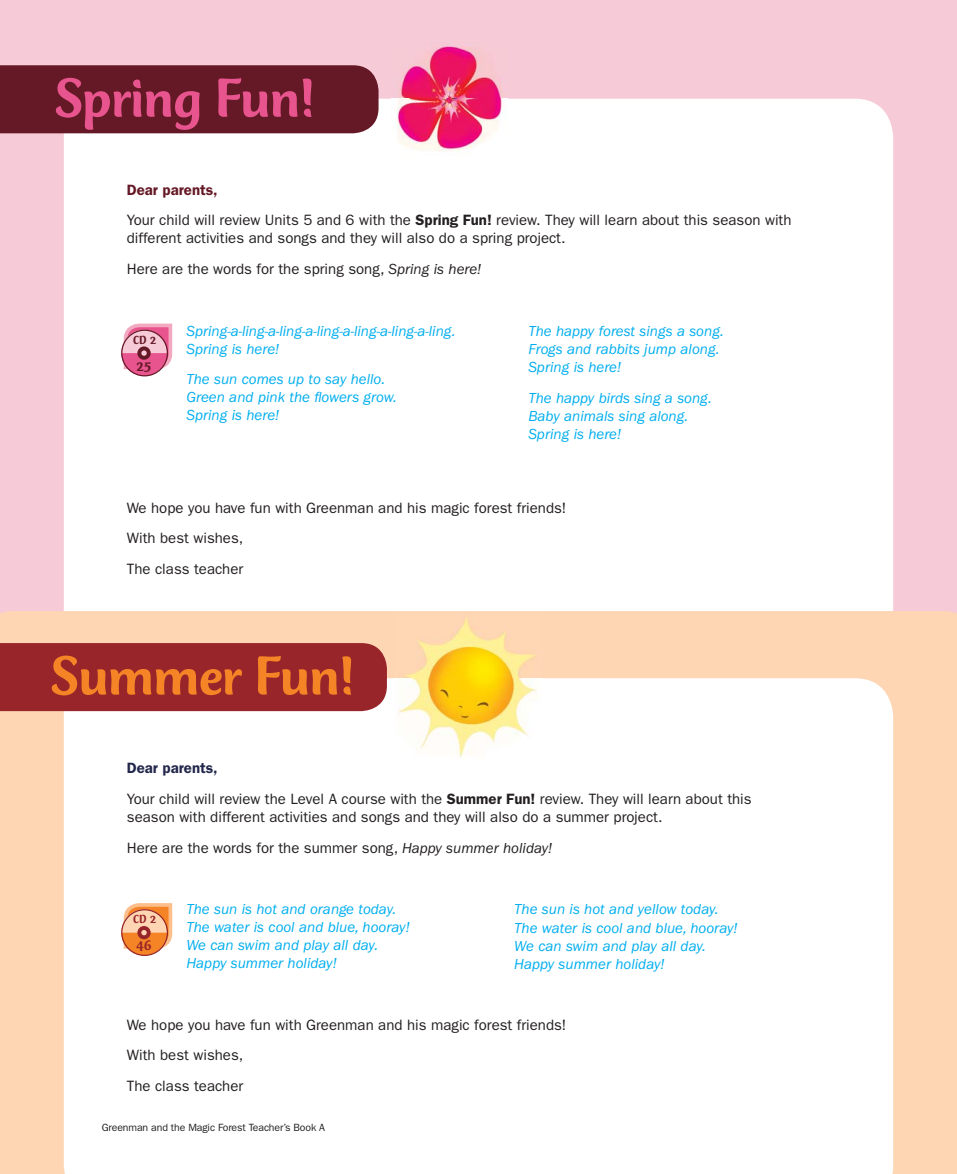
<style>
.page{position:relative;width:957px;height:1174px;background:#fff}
.page>*{position:absolute;margin:0;border:0;box-sizing:border-box;transform-origin:0 0}
.t1{font:500 57px "Club Type Std";letter-spacing:-.01em;color:#e8558e}
.t2{font:500 57px "Club Type Std";letter-spacing:-.01em;color:#f58426}
.t3{font:15px/30.8px "ITC Franklin Gothic Std";color:#231f20}
.t4{font:italic 15px/18px "ITC Franklin Gothic Std";color:#00aeef}
.t5{font:500 14.7px "Club Type Std";color:#651826}
.t6{font:500 14.7px "Club Type Std";color:#982529}
.t7{font:500 12.15px "Club Type Std";color:#651826}
.t8{font:500 12.15px "Club Type Std";color:#982529}
.t9{font:10.5px "ITC Franklin Gothic Std";letter-spacing:-.01em;color:#231f20}
.s1{font-weight:600;color:#651826}
.s2{font-weight:600}
.s3{font-style:italic}
.s4{font-weight:600;color:#22274b}
</style>
<div class="page">
<div style="left:0;top:0;width:957px;height:611px;background:#f7cad7"></div>
<div style="left:64px;top:99px;width:829px;height:567px;background:#fff;border-radius:38px"></div>
<div style="left:0;top:611px;width:957px;height:563px;background:#fed6b4"></div>
<svg style="left:64px;top:678px;width:829px;height:496px"></svg>
<div style="left:0;top:65px;width:378px;height:68px;background:#651826"></div>
<img style="left:391px;top:42px;width:116px;height:110px">
<svg style="left:121px;top:330px;width:46px;height:46px"></svg>
<svg style="left:121px;top:323px;width:52px;height:48px;background:#e593af"></svg>
<div style="left:121px;top:329px;width:47px;height:47px;border:1px solid #651826;border-radius:50%"></div>
<div style="left:0;top:643px;width:387px;height:68px;background:#982529"></div>
<img style="left:394px;top:615px;width:147px;height:145px">
<div style="left:121px;top:909px;width:46px;height:46px;background:#f58426;border-radius:50%"></div>
<svg style="left:121px;top:901px;width:53px;height:49px"></svg>
<div style="left:121px;top:909px;width:47px;height:47px;border:1px solid #982529;border-radius:50%"></div>
<h1 class="t1" style="left:54px;top:76px;width:262px">Spring Fun!</h1>
<p class="t3" style="left:127px;top:175px;width:666px"><span class="s1">Dear parents,<br></span>Your child will review Units 5 and 6 with the <span class="s2">Spring Fun!</span> review. They will learn about this season with</p>
<p class="t3" style="left:127px;top:224px;width:440px">different activities and songs and they will also do a spring project.<br>Here are the words for the spring song, <span class="s3">Spring is here!</span></p>
<p class="t7" style="left:133px;top:335px;width:25px">CD 2</p>
<p class="t5" style="left:137px;top:360px;width:16px">25</p>
<p class="t4" style="left:186px;top:322px;width:270px">Spring-a-ling-a-ling-a-ling-a-ling-a-ling-a-ling.<br>Spring is here!</p>
<p class="t4" style="left:186px;top:371px;width:212px">The sun comes up to say hello.<br>Green and pink the flowers grow.<br>Spring is here!</p>
<p class="t4" style="left:528px;top:323px;width:197px">The happy forest sings a song.<br>Frogs and rabbits jump along.<br>Spring is here!</p>
<p class="t4" style="left:528px;top:390px;width:185px">The happy birds sing a song.<br>Baby animals sing along.<br>Spring is here!</p>
<p class="t3" style="left:127px;top:493px;width:441px">We hope you have fun with Greenman and his magic forest friends!<br>With best wishes,<br>The class teacher</p>
<h1 class="t2" style="left:50px;top:653px;width:306px">Summer Fun!</h1>
<p class="t3" style="left:127px;top:753px;width:626px"><span class="s4">Dear parents,<br></span>Your child will review the Level A course with the <span class="s2">Summer Fun!</span> review. They will learn about this</p>
<p class="t3" style="left:127px;top:802px;width:537px">season with different activities and songs and they will also do a summer project.<br>Here are the words for the summer song, <span class="s3">Happy summer holiday!</span></p>
<p class="t8" style="left:133px;top:914px;width:25px">CD 2</p>
<p class="t6" style="left:137px;top:939px;width:16px">46</p>
<p class="t4" style="left:186px;top:901px;width:225px">The sun is hot and orange today.<br>The water is cool and blue, hooray!<br>We can swim and play all day.<br>Happy summer holiday!</p>
<p class="t4" style="left:514px;top:901px;width:225px">The sun is hot and yellow today.<br>The water is cool and blue, hooray!<br>We can swim and play all day.<br>Happy summer holiday!</p>
<p class="t3" style="left:127px;top:1010px;width:441px">We hope you have fun with Greenman and his magic forest friends!<br>With best wishes,<br>The class teacher</p>
<p class="t9" style="left:102px;top:1123px;width:225px">Greenman and the Magic Forest Teacher’s Book A</p>
</div>
